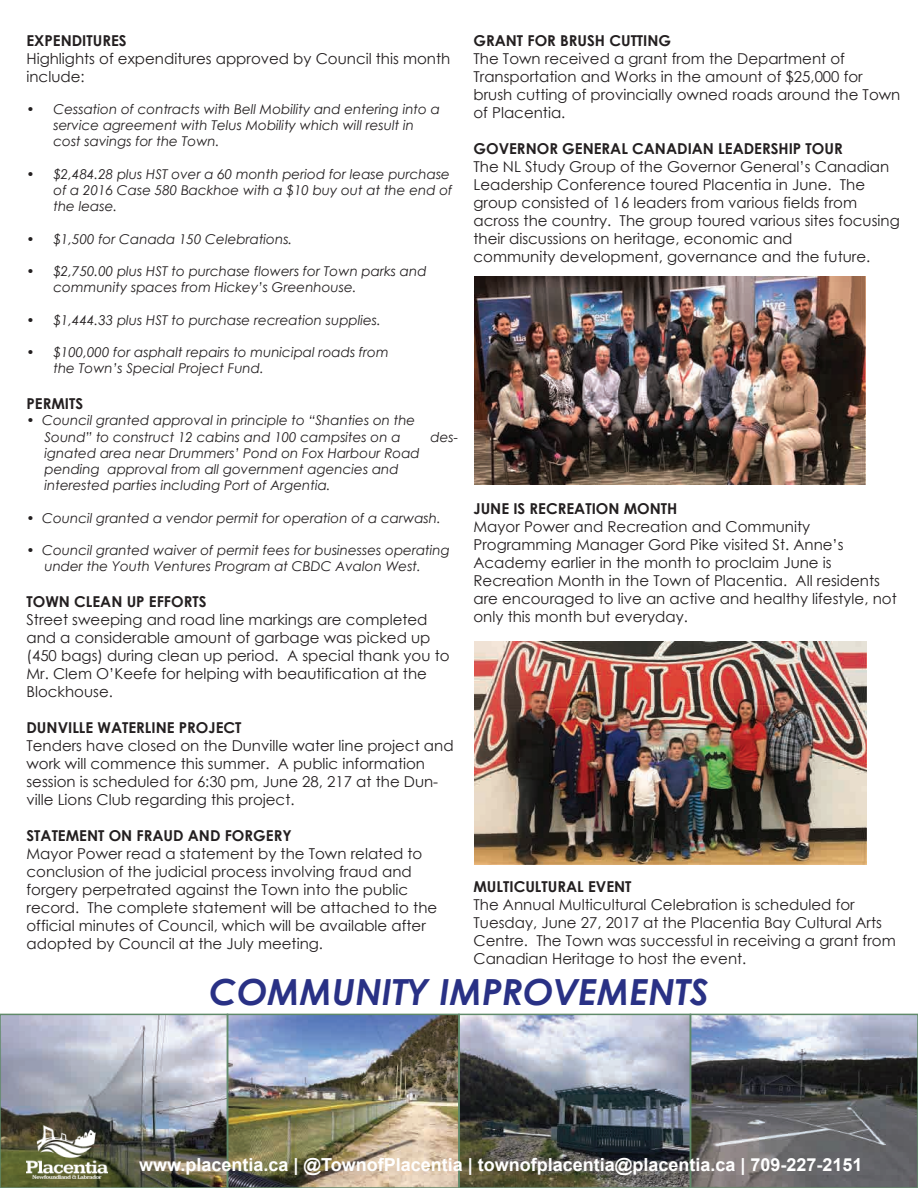
<style>
.page{position:relative;width:918px;height:1188px;background:#fff}
.page>*{position:absolute;margin:0;border:0;box-sizing:border-box;transform-origin:0 0}
.t1{font:italic 700 36px "Century Gothic";color:#293185}
.t2{font:700 18px "Arial";color:#fff}
.t3{font:15px/18px "Century Gothic";color:#231f20}
.t4{font:700 15px "Century Gothic";color:#231f20}
.t5{font:italic 13.5px/16.2px "Century Gothic";color:#231f20}
</style>
<div class="page">
<img style="left:3px;top:1017px;width:912px;height:168px">
<div style="left:227px;top:1014px;width:233px;height:174px;border:2px solid #608a6a"></div>
<div style="left:458px;top:1014px;width:233px;height:174px;border:2px solid #608a6a"></div>
<div style="left:0;top:1014px;width:228px;height:174px;border:2px solid #608a6a"></div>
<div style="left:690px;top:1014px;width:228px;height:174px;border:2px solid #608a6a"></div>
<img style="left:475px;top:276px;width:391px;height:208px">
<img style="left:475px;top:642px;width:391px;height:222px">
<img style="left:26px;top:1125px;width:81px;height:54px">
<p class="t4" style="left:26px;top:29px;width:102px">EXPENDITURES</p>
<p class="t3" style="left:26px;top:49px;width:425px">Highlights of expenditures approved by Council this month include:</p>
<p class="t5" style="left:53px;top:101px;width:388px;text-indent:-27px">• Cessation of contracts with Bell Mobility and entering into a service agreement with Telus Mobility which will result in cost savings for the Town.</p>
<p class="t5" style="left:53px;top:166px;width:400px;text-indent:-27px">• $2,484.28 plus HST over a 60 month period for lease purchase of a 2016 Case 580 Backhoe with a $10 buy out at the end of the lease.</p>
<p class="t5" style="left:26px;top:230px;width:267px">• $1,500 for Canada 150 Celebrations.</p>
<p class="t5" style="left:53px;top:263px;width:375px;text-indent:-27px">• $2,750.00 plus HST to purchase flowers for Town parks and community spaces from Hickey’s Greenhouse.</p>
<p class="t5" style="left:26px;top:311px;width:356px">• $1,444.33 plus HST to purchase recreation supplies.</p>
<p class="t5" style="left:53px;top:344px;width:337px;text-indent:-27px">• $100,000 for asphalt repairs to municipal roads from the Town’s Special Project Fund.</p>
<p class="t4" style="left:26px;top:392px;width:58px">PERMITS</p>
<p class="t5" style="left:26px;top:412px;width:390px;text-align:center">• Council granted approval in principle to “Shanties on the<br>Sound” to construct 12 cabins and 100 campsites on a</p>
<p class="t5" style="left:431px;top:428px;width:29px">des-</p>
<p class="t4" style="left:473px;top:29px;width:199px">GRANT FOR BRUSH CUTTING</p>
<p class="t3" style="left:473px;top:49px;width:428px">The Town received a grant from the Department of Transportation and Works in the amount of $25,000 for brush cutting of provincially owned roads around the Town of Placentia.</p>
<p class="t4" style="left:473px;top:137px;width:371px">GOVERNOR GENERAL CANADIAN LEADERSHIP TOUR</p>
<p class="t3" style="left:473px;top:157px;width:428px">The NL Study Group of the Governor General’s Canadian Leadership Conference toured Placentia in June. The group consisted of 16 leaders from various fields from across the country. The group toured various sites focusing their discussions on heritage, economic and<br>community development, governance and the future.</p>
<p class="t5" style="left:44px;top:445px;width:377px">ignated area near Drummers’ Pond on Fox Harbour Road pending approval from all government agencies and interested parties including Port of Argentia.</p>
<p class="t5" style="left:26px;top:509px;width:416px">• Council granted a vendor permit for operation of a carwash.</p>
<p class="t5" style="left:44px;top:542px;width:407px;text-indent:-18px">• Council granted waiver of permit fees for businesses operating under the Youth Ventures Program at CBDC Avalon West.</p>
<p class="t4" style="left:26px;top:590px;width:182px">TOWN CLEAN UP EFFORTS</p>
<p class="t3" style="left:26px;top:610px;width:425px">Street sweeping and road line markings are completed and a considerable amount of garbage was picked up (450 bags) during clean up period. A special thank you to Mr. Clem O’Keefe for helping with beautification at the Blockhouse.</p>
<p class="t4" style="left:26px;top:716px;width:217px">DUNVILLE WATERLINE PROJECT</p>
<p class="t3" style="left:26px;top:736px;width:429px">Tenders have closed on the Dunville water line project and work will commence this summer. A public information session is scheduled for 6:30 pm, June 28, 217 at the Dun&shy;ville Lions Club regarding this project.</p>
<p class="t4" style="left:26px;top:824px;width:267px">STATEMENT ON FRAUD AND FORGERY</p>
<p class="t3" style="left:26px;top:844px;width:412px">Mayor Power read a statement by the Town related to conclusion of the judicial process involving fraud and forgery perpetrated against the Town into the public record. The complete statement will be attached to the official minutes of Council, which will be available after adopted by Council at the July meeting.</p>
<p class="t4" style="left:473px;top:497px;width:206px">JUNE IS RECREATION MONTH</p>
<p class="t3" style="left:473px;top:517px;width:425px">Mayor Power and Recreation and Community Programming Manager Gord Pike visited St. Anne’s Academy earlier in the month to proclaim June is Recreation Month in the Town of Placentia. All residents are encouraged to live an active and healthy lifestyle, not only this month but everyday.</p>
<p class="t4" style="left:473px;top:875px;width:160px">MULTICULTURAL EVENT</p>
<p class="t3" style="left:473px;top:895px;width:424px">The Annual Multicultural Celebration is scheduled for Tuesday, June 27, 2017 at the Placentia Bay Cultural Arts Centre. The Town was successful in receiving a grant from Canadian Heritage to host the event.</p>
<h1 class="t1" style="left:209px;top:965px;width:501px">COMMUNITY IMPROVEMENTS</h1>
<p class="t2" style="left:139px;top:1152px;width:725px">www.placentia.ca | @TownofPlacentia | townofplacentia@placentia.ca | 709-227-2151</p>
</div>
